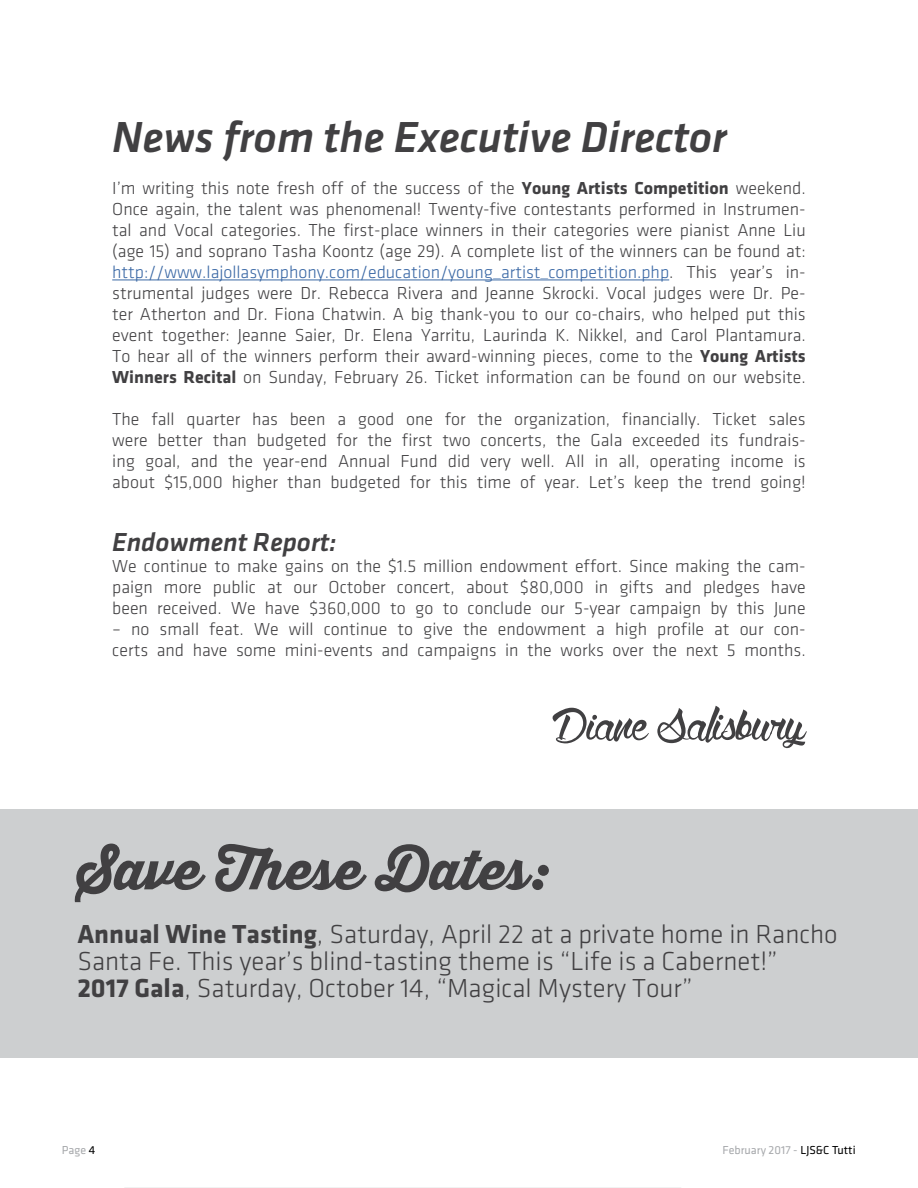
<style>
.page{position:relative;width:918px;height:1188px;background:#fff}
.page>*{position:absolute;margin:0;border:0;box-sizing:border-box;transform-origin:0 0}
.t1{font:72px "Wolfinthe City";color:#414042}
.t2{font:54px "Thirsty Script Extrabold Demo";color:#414042}
.t3{font:italic 500 45px "Klavika";color:#414042}
.t4{font:300 27px/27px "Klavika";color:#414042}
.t5{font:italic 500 27px "Klavika";color:#414042}
.t6{font:300 18px/21px "Klavika";color:#414042;text-align:justify}
.t7{font:12px "Klavika";color:#a7a9ac}
.s1{font-weight:700}
.s2{color:#3a68a5}
.s3{color:#000}
</style>
<div class="page">
<hr style="left:124px;top:1187px;width:557px;height:1px;background:#d1d3d4">
<div style="left:0;top:809px;width:918px;height:249px;background:#cdcfd0"></div>
<hr style="left:112px;top:280px;width:557px;height:1px;background:#3a68a5">
<h3 class="t3" style="left:112px;top:112px;width:616px">News from the Executive Director</h3>
<p class="t6" style="left:112px;top:177px;width:695px">I’m writing this note fresh off of the success of the <span class="s1">Young Artists Competition</span> weekend.<br>Once again, the talent was phenomenal! Twenty-five contestants performed in Instrumen&shy;tal and Vocal categories. The first-place winners in their categories were pianist Anne Liu (age 15) and soprano Tasha Koontz (age 29). A complete list of the winners can be found at: <span class="s2">http://www.lajollasymphony.com/education/young_artist_competition.php</span>. This year’s in&shy;strumental judges were Dr. Rebecca Rivera and Jeanne Skrocki. Vocal judges were Dr. Pe&shy;ter Atherton and Dr. Fiona Chatwin. A big thank-you to our co-chairs, who helped put this event together: Jeanne Saier, Dr. Elena Yarritu, Laurinda K. Nikkel, and Carol Plantamura.<br>To hear all of the winners perform their award-winning pieces, come to the <span class="s1">Young Artists Winners Recital</span> on Sunday, February 26. Ticket information can be found on our website.</p>
<p class="t6" style="left:112px;top:408px;width:695px">The fall quarter has been a good one for the organization, financially. Ticket sales were better than budgeted for the first two concerts, the Gala exceeded its fundrais&shy;ing goal, and the year-end Annual Fund did very well. All in all, operating income is about $15,000 higher than budgeted for this time of year. Let’s keep the trend going!</p>
<h3 class="t5" style="left:112px;top:527px;width:226px">Endowment Report:</h3>
<p class="t6" style="left:112px;top:555px;width:695px">We continue to make gains on the $1.5 million endowment effort. Since making the cam&shy;paign more public at our October concert, about $80,000 in gifts and pledges have been received. We have $360,000 to go to conclude our 5-year campaign by this June</p>
<p class="t6" style="left:112px;top:618px;width:695px">– no small feat. We will continue to give the endowment a high profile at our con&shy;certs and have some mini-events and campaigns in the works over the next 5 months.</p>
<h1 class="t1" style="left:552px;top:673px;width:255px">Diane Salisbury</h1>
<h2 class="t2" style="left:77px;top:829px;width:472px">Save These Dates:</h2>
<h3 class="t4" style="left:77px;top:921px;width:762px"><span class="s1">Annual Wine Tasting</span>, Saturday, April 22 at a private home in Rancho<br>Santa Fe. This year’s blind-tasting theme is “Life is a Cabernet!”<br><span class="s1">2017 Gala</span>, Saturday, October 14, “Magical Mystery Tour”</h3>
<p class="t7" style="left:62px;top:1144px;width:35px">Page <span class="s3">4</span></p>
<p class="t7" style="left:723px;top:1144px;width:135px">February 2017 - <span class="s3">LJS&amp;C Tutti</span></p>
</div>
